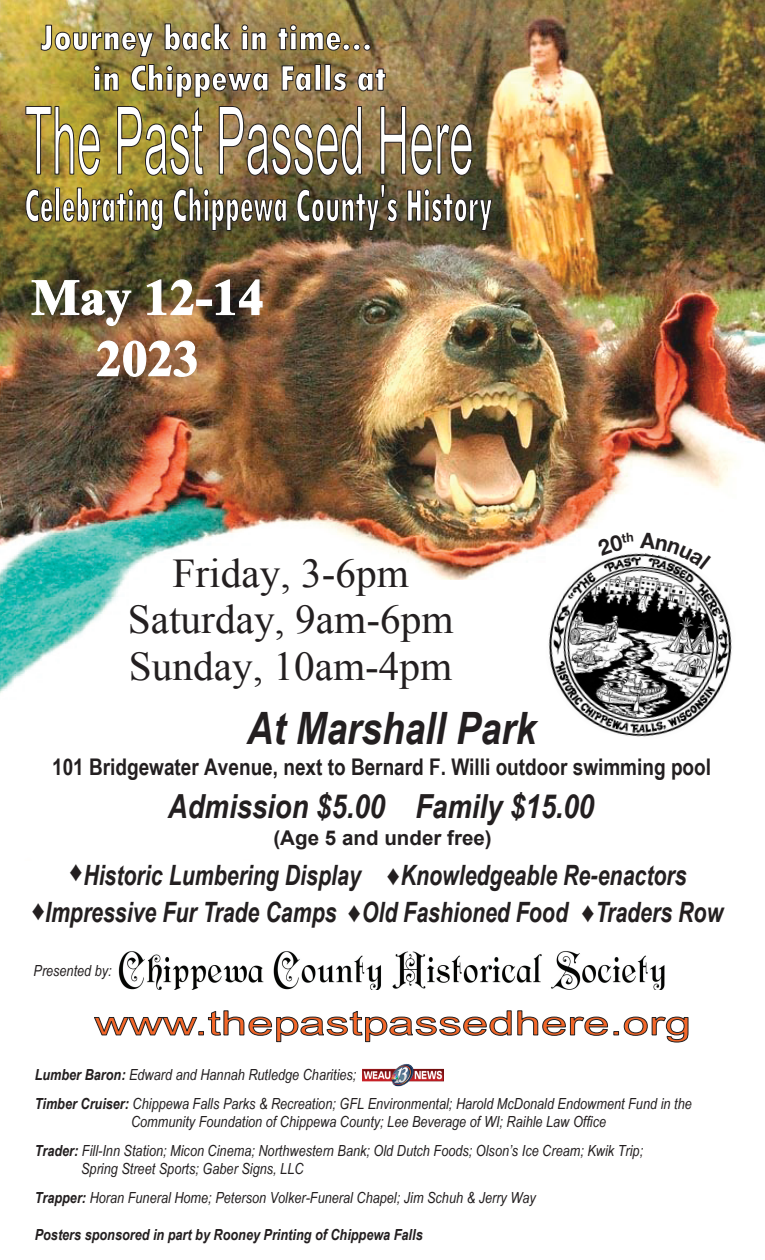
<style>
.page{position:relative;width:765px;height:1260px;background:#fff}
.page>*{position:absolute;margin:0;border:0;box-sizing:border-box;transform-origin:0 0}
.t1{font:700 51px/61.1px "Times New Roman";color:#fff;text-align:center}
.t2{font:italic 700 44.62px "Arial Narrow";color:#231f20}
.t3{font:40.88px/46.5px "Times New Roman";color:#231f20;text-align:center}
.t4{font:italic 700 33.25px "Arial Narrow";color:#231f20}
.t5{font:italic 700 28px/36.5px "Arial Narrow";color:#231f20;text-align:center;scale:.93 1}
.t6{font:700 23px "Arial Narrow";color:#231f20}
.t7{font:700 20.38px "Arial";color:#231f20}
.t8{font:italic 15.25px/29.1px "Arial Narrow";color:#231f20}
.t9{font:italic 700 15.25px "Arial Narrow";color:#231f20}
.s1{font-weight:700}
</style>
<div class="page">
<img style="left:0;top:0;width:765px;height:693px">
<svg style="left:40px;top:24px;width:115px;height:34px"></svg>
<svg style="left:164px;top:23px;width:68px;height:28px"></svg>
<svg style="left:241px;top:24px;width:26px;height:27px"></svg>
<svg style="left:277px;top:24px;width:94px;height:27px"></svg>
<svg style="left:93px;top:64px;width:26px;height:27px"></svg>
<svg style="left:130px;top:64px;width:139px;height:34px"></svg>
<svg style="left:281px;top:65px;width:31px;height:27px"></svg>
<div style="left:315px;top:64px;width:6px;height:26px;background:#fff"></div>
<div style="left:315px;top:64px;width:6px;height:27px;border:1px solid #231f20"></div>
<div style="left:325px;top:64px;width:5px;height:26px;background:#fff"></div>
<div style="left:324px;top:64px;width:7px;height:27px;border:1px solid #231f20"></div>
<svg style="left:332px;top:72px;width:16px;height:20px"></svg>
<svg style="left:357px;top:68px;width:29px;height:24px"></svg>
<svg style="left:25px;top:106px;width:76px;height:70px"></svg>
<svg style="left:117px;top:105px;width:87px;height:71px"></svg>
<svg style="left:218px;top:106px;width:144px;height:70px"></svg>
<svg style="left:380px;top:106px;width:93px;height:70px"></svg>
<svg style="left:25px;top:188px;width:28px;height:35px"></svg>
<div style="left:55px;top:188px;width:5px;height:33px;background:#fff"></div>
<div style="left:55px;top:187px;width:5px;height:35px;border:1px solid #231f20"></div>
<svg style="left:62px;top:187px;width:102px;height:44px"></svg>
<svg style="left:173px;top:187px;width:114px;height:44px"></svg>
<svg style="left:296px;top:184px;width:102px;height:47px;background:#6c6855"></svg>
<svg style="left:407px;top:188px;width:86px;height:43px"></svg>
<img style="left:118px;top:951px;width:547px;height:39px">
<svg style="left:94px;top:1010px;width:595px;height:33px"></svg>
<img style="left:31px;top:277px;width:101px;height:50px">
<svg style="left:146px;top:278px;width:48px;height:38px;background:#867655"></svg>
<div style="left:196px;top:300px;width:16px;height:6px;border:1px solid #fff"></div>
<svg style="left:214px;top:278px;width:49px;height:38px;background:#605448"></svg>
<svg style="left:96px;top:340px;width:101px;height:38px;background:#a57f65"></svg>
<img style="left:363px;top:1064px;width:80px;height:23px">
<img style="left:546px;top:551px;width:190px;height:186px">
<svg style="left:597px;top:532px;width:36px;height:24px"></svg>
<svg style="left:640px;top:532px;width:71px;height:37px"></svg>
<h1 class="t1" style="left:31px;top:266px;width:234px">May 12-14<br>2023</h1>
<h3 class="t3" style="left:128px;top:549px;width:327px">Friday, 3-6pm<br>Saturday, 9am-6pm<br>Sunday, 10am-4pm</h3>
<h2 class="t2" style="left:247px;top:695px;width:291px">At Marshall Park</h2>
<h3 class="t6" style="left:52px;top:749px;width:661px">101 Bridgewater Avenue, next to Bernard F. Willi outdoor swimming pool</h3>
<h3 class="t4" style="left:168px;top:782px;width:428px">Admission $5.00 Family $15.00</h3>
<h3 class="t7" style="left:273px;top:824px;width:220px">(Age 5 and under free)</h3>
<h3 class="t5" style="left:32px;top:856px;width:744px">♦Historic Lumbering Display ♦Knowledgeable Re-enactors ♦Impressive Fur Trade Camps ♦Old Fashioned Food ♦Traders Row</h3>
<p class="t8" style="left:34px;top:956px;width:80px">Presented by:</p>
<p class="t8" style="left:35px;top:1059px;width:658px"><span class="s1">Lumber Baron:</span> Edward and Hannah Rutledge Charities;<br><span class="s1">Timber Cruiser:</span> Chippewa Falls Parks &amp; Recreation; GFL Environmental; Harold McDonald Endowment Fund in the</p>
<p class="t8" style="left:35px;top:1107px;width:610px;text-indent:96px">Community Foundation of Chippewa County; Lee Beverage of WI; Raihle Law Office<br><span class="s1">Trader:</span> Fill-Inn Station; Micon Cinema; Northwestern Bank; Old Dutch Foods; Olson’s Ice Cream; Kwik Trip;</p>
<p class="t8" style="left:35px;top:1154px;width:503px;text-indent:46px">Spring Street Sports; Gaber Signs, LLC<br><span class="s1">Trapper:</span> Horan Funeral Home; Peterson Volker-Funeral Chapel; Jim Schuh &amp; Jerry Way</p>
<p class="t9" style="left:35px;top:1223px;width:389px">Posters sponsored in part by Rooney Printing of Chippewa Falls</p>
</div>
